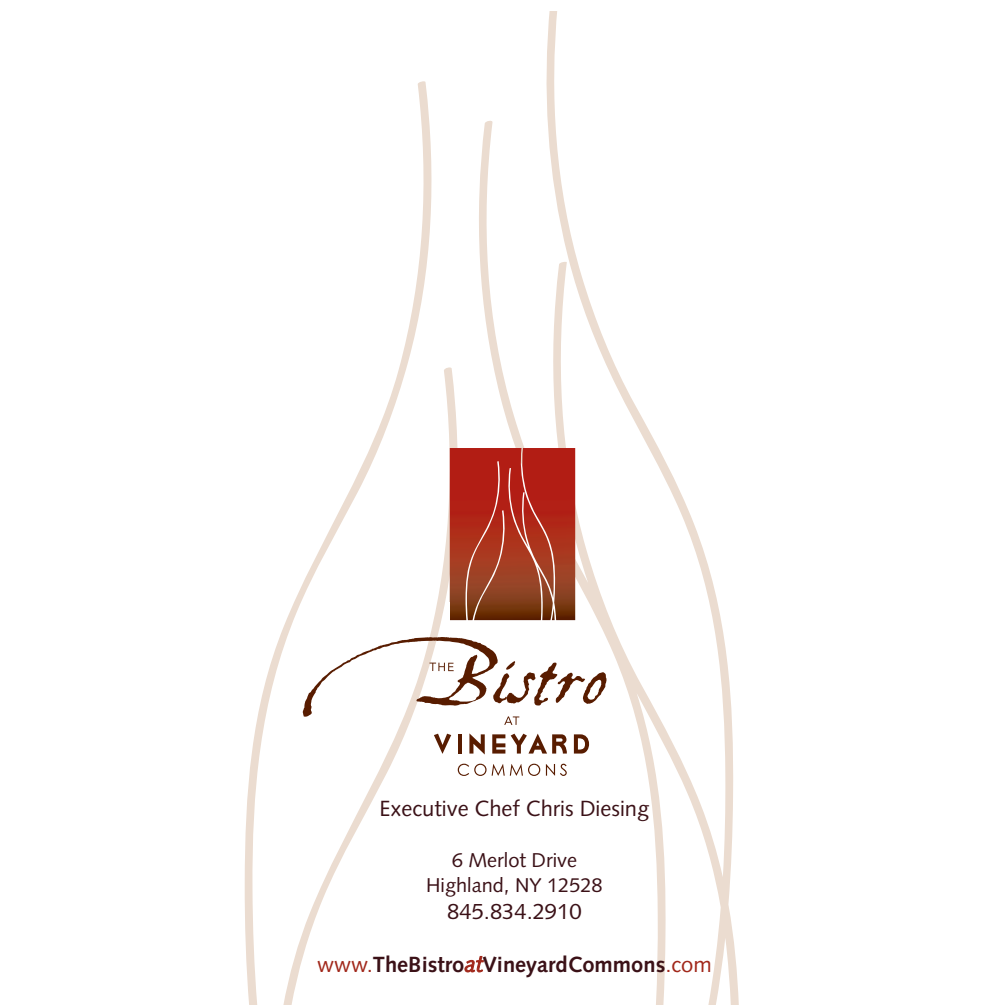
<style>
.page{position:relative;width:1008px;height:1008px;background:#fff}
.page>*{position:absolute;margin:0;border:0;box-sizing:border-box;transform-origin:0 0}
.t1{font:22px "Syntax";color:#3b1117}
.t2{font:700 22px "Syntax";color:#3b1117}
.t3{font:20px/25.6px "Syntax";color:#3b1117;text-align:center}
.s1{font-weight:400;color:#a1281b}
.s2{font-weight:400;font-style:italic;color:#a1281b}
</style>
<div class="page">
<svg style="left:244px;top:11px;width:482px;height:994px"></svg>
<svg style="left:637px;top:693px;width:94px;height:312px"></svg>
<svg style="left:434px;top:734px;width:17px;height:20px"></svg>
<hr style="left:458px;top:734px;width:4px;height:20px;background:#581c00">
<svg style="left:469px;top:733px;width:16px;height:22px"></svg>
<svg style="left:492px;top:734px;width:13px;height:20px"></svg>
<svg style="left:511px;top:734px;width:56px;height:20px"></svg>
<svg style="left:574px;top:734px;width:15px;height:20px"></svg>
<svg style="left:458px;top:764px;width:82px;height:12px"></svg>
<svg style="left:546px;top:764px;width:21px;height:12px"></svg>
<svg style="left:303px;top:637px;width:304px;height:88px"></svg>
<img style="left:554px;top:448px;width:21px;height:172px">
<svg style="left:554px;top:608px;width:1px;height:12px"></svg>
<img style="left:450px;top:448px;width:104px;height:172px">
<img style="left:537px;top:566px;width:16px;height:54px">
<p class="t1" style="left:380px;top:799px;width:271px">Executive Chef Chris Diesing</p>
<p class="t3" style="left:426px;top:849px;width:178px">6 Merlot Drive<br>Highland, NY 12528</p>
<p class="t1" style="left:447px;top:902px;width:136px">845.834.2910</p>
<p class="t2" style="left:317px;top:955px;width:396px"><span class="s1">www.</span>TheBistro<span class="s2">at</span>VineyardCommons<span class="s1">.com</span></p>
</div>
